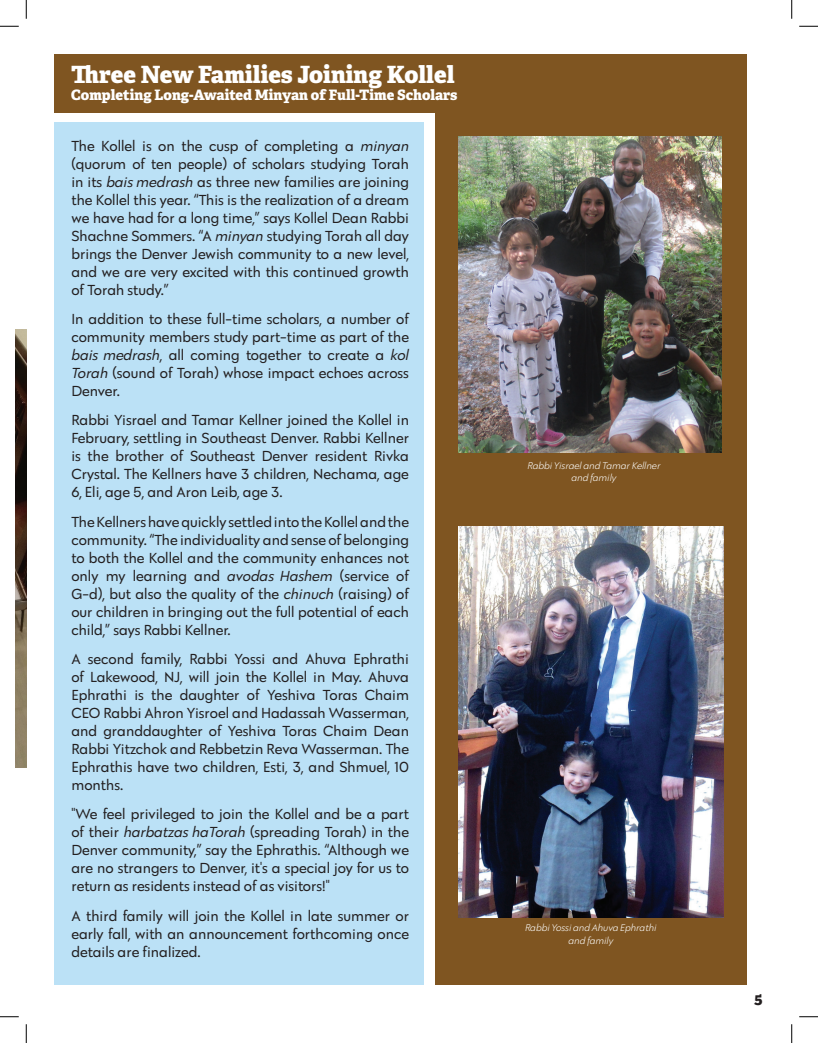
<style>
.page{position:relative;width:818px;height:1043px;background:#fff}
.page>*{position:absolute;margin:0;border:0;box-sizing:border-box;transform-origin:0 0}
.t1{font:800 23.75px "Adelle";color:#fff}
.t2{font:15px/18px "Galatea";color:#231f20;text-align:justify}
.t3{font:800 15px "Adelle";color:#231f20}
.t4{font:800 14.38px "Adelle";color:#fff}
.t5{font:italic 300 10px/12.5px "Galatea";color:#fff;text-align:center}
.s1{font-style:italic}
</style>
<div class="page">
<div style="left:55px;top:54px;width:691px;height:59px;background:#7f5521"></div>
<img style="left:15px;top:330px;width:11px;height:437px">
<div style="left:435px;top:101px;width:311px;height:883px;background:#7f5521"></div>
<div style="left:55px;top:122px;width:369px;height:862px;background:#bbe1f6"></div>
<img style="left:458px;top:136px;width:263px;height:317px">
<img style="left:458px;top:526px;width:265px;height:391px">
<svg style="left:0;top:25px;width:19px;height:2px"></svg>
<svg style="left:799px;top:25px;width:19px;height:2px"></svg>
<svg style="left:0;top:1016px;width:19px;height:1px"></svg>
<svg style="left:799px;top:1016px;width:19px;height:1px"></svg>
<svg style="left:25px;top:0;width:2px;height:19px"></svg>
<svg style="left:25px;top:1024px;width:2px;height:18px"></svg>
<svg style="left:791px;top:0;width:1px;height:19px"></svg>
<svg style="left:791px;top:1024px;width:1px;height:18px"></svg>
<h1 class="t1" style="left:71px;top:59px;width:385px">Three New Families Joining Kollel</h1>
<p class="t4" style="left:71px;top:86px;width:387px">Completing Long-Awaited Minyan of Full-Time Scholars</p>
<p class="t2" style="left:71px;top:136px;width:339px">The Kollel is on the cusp of completing a <span class="s1">minyan </span>(quorum of ten people) of scholars studying Torah in its <span class="s1">bais medrash</span> as three new families are joining the Kollel this year. “This is the realization of a dream we have had for a long time,” says Kollel Dean Rabbi Shachne Sommers. “A <span class="s1">minyan</span> studying Torah all day brings the Denver Jewish community to a new level, and we are very excited with this continued growth of Torah study.”</p>
<p class="t2" style="left:71px;top:310px;width:339px">In addition to these full-time scholars, a number of community members study part-time as part of the <span class="s1">bais medrash</span>, all coming together to create a <span class="s1">kol Torah</span> (sound of Torah) whose impact echoes across Denver.</p>
<p class="t2" style="left:71px;top:411px;width:339px">Rabbi Yisrael and Tamar Kellner joined the Kollel in February, settling in Southeast Denver. Rabbi Kellner is the brother of Southeast Denver resident Rivka Crystal. The Kellners have 3 children, Nechama, age 6, Eli, age 5, and Aron Leib, age 3.</p>
<p class="t2" style="left:71px;top:512px;width:339px">The Kellners have quickly settled into the Kollel and the community. “The individuality and sense of belonging to both the Kollel and the community enhances not only my learning and <span class="s1">avodas Hashem</span> (service of G-d), but also the quality of the <span class="s1">chinuch</span> (raising) of our children in bringing out the full potential of each child,” says Rabbi Kellner.</p>
<p class="t2" style="left:71px;top:649px;width:339px">A second family, Rabbi Yossi and Ahuva Ephrathi of Lakewood, NJ, will join the Kollel in May. Ahuva Ephrathi is the daughter of Yeshiva Toras Chaim CEO Rabbi Ahron Yisroel and Hadassah Wasserman, and granddaughter of Yeshiva Toras Chaim Dean Rabbi Yitzchok and Rebbetzin Reva Wasserman. The Ephrathis have two children, Esti, 3, and Shmuel, 10 months.</p>
<p class="t2" style="left:71px;top:805px;width:339px">"We feel privileged to join the Kollel and be a part of their <span class="s1">harbatzas haTorah</span> (spreading Torah) in the Denver community,” say the Ephrathis. “Although we are no strangers to Denver, it's a special joy for us to return as residents instead of as visitors!"</p>
<p class="t2" style="left:71px;top:906px;width:339px">A third family will join the Kollel in late summer or early fall, with an announcement forthcoming once details are finalized.</p>
<p class="t5" style="left:527px;top:459px;width:134px">Rabbi Yisrael and Tamar Kellner and family</p>
<p class="t5" style="left:525px;top:921px;width:133px">Rabbi Yossi and Ahuva Ephrathi and family</p>
<p class="t3" style="left:754px;top:988px;width:10px">5</p>
</div>
